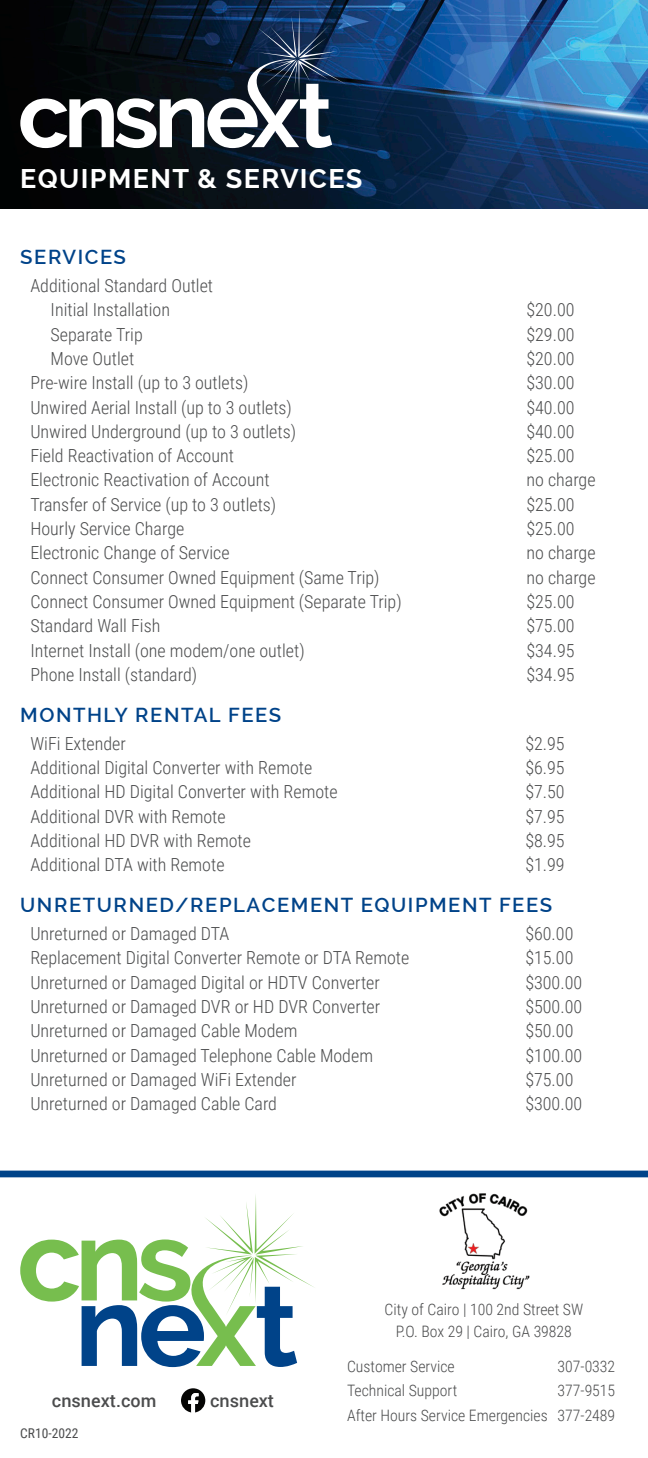
<style>
.page{position:relative;width:648px;height:1458px;background:#fff}
.page>*{position:absolute;margin:0;border:0;box-sizing:border-box;transform-origin:0 0}
.t1{font:700 27px "Raleway";letter-spacing:.05em;color:#fff}
.t2{font:600 20.25px "Raleway";letter-spacing:.075em;color:#004389}
.t3{font:300 18px "Roboto Condensed";color:#4b4c4d}
.t4{font:500 18px "Roboto";color:#4b4c4d}
.t5{font:300 15.75px/22.5px "Roboto Condensed";color:#4b4c4d;text-align:center}
.t6{font:13.5px "Roboto Condensed";color:#4b4c4d}
</style>
<div class="page">
<img style="left:0;top:0;width:648px;height:209px">
<svg style="left:20px;top:9px;width:327px;height:139px"></svg>
<div style="left:0;top:1171px;width:648px;height:6px;background:#004389"></div>
<svg style="left:20px;top:1195px;width:294px;height:172px"></svg>
<svg style="left:181px;top:1388px;width:24px;height:25px"></svg>
<img style="left:439px;top:1193px;width:91px;height:97px">
<p class="t1" style="left:20px;top:163px;width:344px">EQUIPMENT &amp; SERVICES</p>
<p class="t2" style="left:20px;top:245px;width:107px">SERVICES</p>
<p class="t3" style="left:30px;top:273px;width:184px">Additional Standard Outlet</p>
<p class="t3" style="left:51px;top:297px;width:121px">Initial Installation</p>
<p class="t3" style="left:526px;top:297px;width:50px">$20.00</p>
<p class="t3" style="left:51px;top:322px;width:94px">Separate Trip</p>
<p class="t3" style="left:526px;top:322px;width:50px">$29.00</p>
<p class="t3" style="left:51px;top:346px;width:85px">Move Outlet</p>
<p class="t3" style="left:526px;top:346px;width:50px">$20.00</p>
<p class="t3" style="left:30px;top:370px;width:220px">Pre-wire Install (up to 3 outlets)</p>
<p class="t3" style="left:526px;top:370px;width:50px">$30.00</p>
<p class="t3" style="left:30px;top:394px;width:263px">Unwired Aerial Install (up to 3 outlets)</p>
<p class="t3" style="left:526px;top:394px;width:50px">$40.00</p>
<p class="t3" style="left:30px;top:419px;width:267px">Unwired Underground (up to 3 outlets)</p>
<p class="t3" style="left:526px;top:419px;width:50px">$40.00</p>
<p class="t3" style="left:30px;top:443px;width:205px">Field Reactivation of Account</p>
<p class="t3" style="left:526px;top:443px;width:50px">$25.00</p>
<p class="t3" style="left:30px;top:467px;width:241px">Electronic Reactivation of Account</p>
<p class="t3" style="left:526px;top:467px;width:71px">no charge</p>
<p class="t3" style="left:30px;top:492px;width:247px">Transfer of Service (up to 3 outlets)</p>
<p class="t3" style="left:526px;top:492px;width:50px">$25.00</p>
<p class="t3" style="left:30px;top:516px;width:155px">Hourly Service Charge</p>
<p class="t3" style="left:526px;top:516px;width:50px">$25.00</p>
<p class="t3" style="left:30px;top:540px;width:201px">Electronic Change of Service</p>
<p class="t3" style="left:526px;top:540px;width:71px">no charge</p>
<p class="t3" style="left:30px;top:565px;width:351px">Connect Consumer Owned Equipment (Same Trip)</p>
<p class="t3" style="left:526px;top:565px;width:71px">no charge</p>
<p class="t3" style="left:30px;top:589px;width:373px">Connect Consumer Owned Equipment (Separate Trip)</p>
<p class="t3" style="left:526px;top:589px;width:50px">$25.00</p>
<p class="t3" style="left:30px;top:613px;width:131px">Standard Wall Fish</p>
<p class="t3" style="left:526px;top:613px;width:50px">$75.00</p>
<p class="t3" style="left:30px;top:637px;width:276px">Internet Install (one modem/one outlet)</p>
<p class="t3" style="left:526px;top:637px;width:50px">$34.95</p>
<p class="t3" style="left:30px;top:662px;width:168px">Phone Install (standard)</p>
<p class="t3" style="left:526px;top:662px;width:50px">$34.95</p>
<p class="t2" style="left:20px;top:703px;width:263px">MONTHLY RENTAL FEES</p>
<p class="t3" style="left:30px;top:731px;width:97px">WiFi Extender</p>
<p class="t3" style="left:525px;top:731px;width:41px">$2.95</p>
<p class="t3" style="left:30px;top:755px;width:284px">Additional Digital Converter with Remote</p>
<p class="t3" style="left:525px;top:755px;width:41px">$6.95</p>
<p class="t3" style="left:30px;top:779px;width:309px">Additional HD Digital Converter with Remote</p>
<p class="t3" style="left:525px;top:779px;width:41px">$7.50</p>
<p class="t3" style="left:30px;top:804px;width:197px">Additional DVR with Remote</p>
<p class="t3" style="left:525px;top:804px;width:41px">$7.95</p>
<p class="t3" style="left:30px;top:828px;width:222px">Additional HD DVR with Remote</p>
<p class="t3" style="left:525px;top:828px;width:41px">$8.95</p>
<p class="t3" style="left:30px;top:852px;width:196px">Additional DTA with Remote</p>
<p class="t3" style="left:525px;top:852px;width:41px">$1.99</p>
<p class="t2" style="left:20px;top:893px;width:533px">UNRETURNED/REPLACEMENT EQUIPMENT FEES</p>
<p class="t3" style="left:30px;top:921px;width:201px">Unreturned or Damaged DTA</p>
<p class="t3" style="left:525px;top:921px;width:50px">$60.00</p>
<p class="t3" style="left:30px;top:945px;width:381px">Replacement Digital Converter Remote or DTA Remote</p>
<p class="t3" style="left:525px;top:945px;width:50px">$15.00</p>
<p class="t3" style="left:30px;top:970px;width:351px">Unreturned or Damaged Digital or HDTV Converter</p>
<p class="t3" style="left:525px;top:970px;width:58px">$300.00</p>
<p class="t3" style="left:30px;top:994px;width:351px">Unreturned or Damaged DVR or HD DVR Converter</p>
<p class="t3" style="left:525px;top:994px;width:58px">$500.00</p>
<p class="t3" style="left:30px;top:1018px;width:269px">Unreturned or Damaged Cable Modem</p>
<p class="t3" style="left:525px;top:1018px;width:50px">$50.00</p>
<p class="t3" style="left:30px;top:1042px;width:344px">Unreturned or Damaged Telephone Cable Modem</p>
<p class="t3" style="left:525px;top:1042px;width:58px">$100.00</p>
<p class="t3" style="left:30px;top:1067px;width:268px">Unreturned or Damaged WiFi Extender</p>
<p class="t3" style="left:525px;top:1067px;width:50px">$75.00</p>
<p class="t3" style="left:30px;top:1091px;width:248px">Unreturned or Damaged Cable Card</p>
<p class="t3" style="left:525px;top:1091px;width:58px">$300.00</p>
<p class="t4" style="left:52px;top:1388px;width:106px">cnsnext.com</p>
<p class="t4" style="left:210px;top:1388px;width:66px">cnsnext</p>
<p class="t6" style="left:20px;top:1423px;width:60px">CR10-2022</p>
<p class="t5" style="left:385px;top:1297px;width:200px">City of Cairo | 100 2nd Street SW<br>P.O. Box 29 | Cairo, GA 39828</p>
<p class="t5" style="left:347px;top:1355px;width:109px">Customer Service</p>
<p class="t5" style="left:558px;top:1355px;width:59px">307-0332</p>
<p class="t5" style="left:347px;top:1379px;width:112px">Technical Support</p>
<p class="t5" style="left:558px;top:1379px;width:59px">377-9515</p>
<p class="t5" style="left:347px;top:1403px;width:202px">After Hours Service Emergencies</p>
<p class="t5" style="left:558px;top:1403px;width:59px">377-2489</p>
</div>
